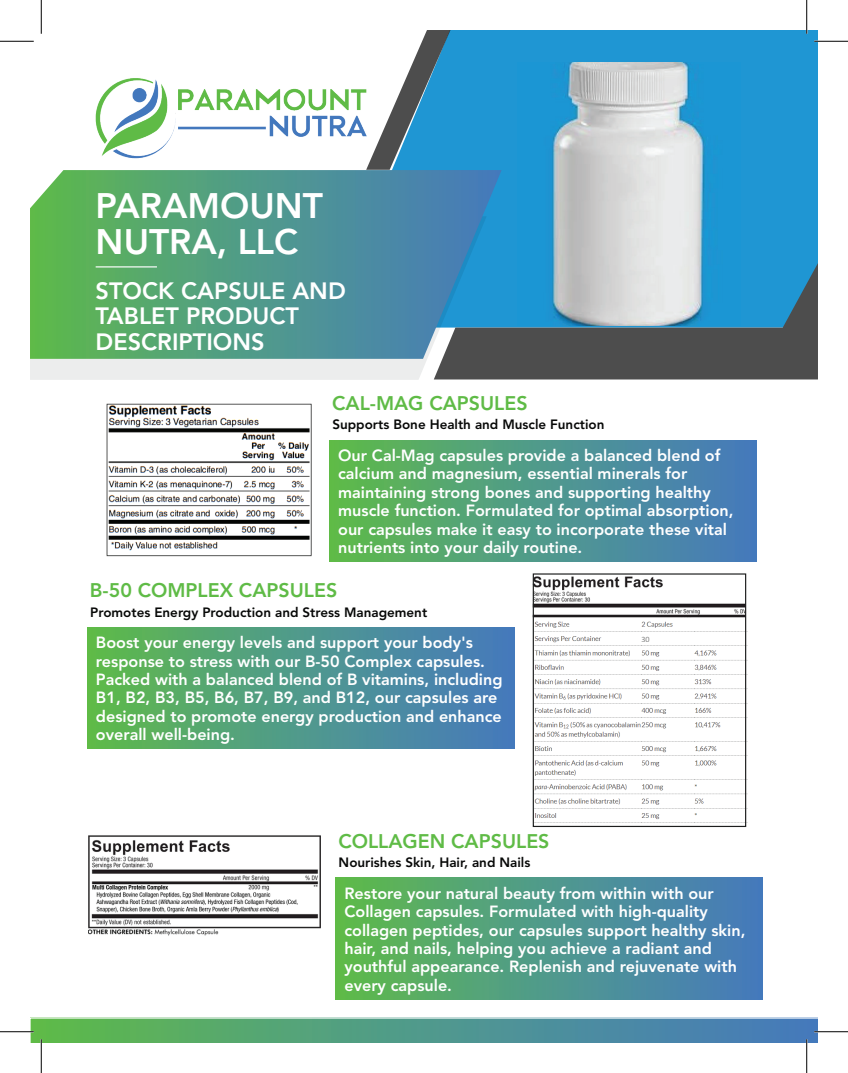
<style>
.page{position:relative;width:848px;height:1073px;background:#fff}
.page>*{position:absolute;margin:0;border:0;box-sizing:border-box;transform-origin:0 0}
.t1{font:800 35.12px/35.1px "Avenir LT Std";color:#fff}
.t2{font:800 23.5px/25.8px "Avenir LT Std";color:#fff}
.t3{font:800 19.62px "Avenir LT Std";color:#5fbb46}
.t4{font:800 16.12px/18.4px "Avenir LT Std";color:#fff}
.t5{font:800 13.38px "Avenir LT Std";color:#070807}
.t6{font:8.12px "Calibri";color:#4d4e4e}
</style>
<div class="page">
<div style="left:329px;top:440px;width:427px;height:121px;background:linear-gradient(to right,#5dba4e,#4479c2)"></div>
<div style="left:30px;top:359px;width:456px;height:21px;background:#eceded"></div>
<svg style="left:366px;top:30px;width:452px;height:233px;background:#369acd"></svg>
<img style="left:518px;top:63px;width:222px;height:200px">
<svg style="left:434px;top:263px;width:384px;height:116px;background:#5f8091"></svg>
<svg style="left:30px;top:170px;width:471px;height:189px;background:#519b89"></svg>
<img style="left:95px;top:77px;width:272px;height:81px">
<hr style="left:96px;top:266px;width:61px;height:1px;background:#fff">
<img style="left:106px;top:403px;width:206px;height:153px">
<div style="left:336px;top:878px;width:426px;height:121px;background:linear-gradient(to right,#5dba4e,#4479c1)"></div>
<img style="left:88px;top:835px;width:232px;height:101px">
<div style="left:87px;top:627px;width:427px;height:121px;background:linear-gradient(to right,#5dba4e,#4479c2)"></div>
<svg style="left:30px;top:1017px;width:788px;height:25px;background:#5a9e8e"></svg>
<img style="left:534px;top:618px;width:214px;height:208px">
<div style="left:532px;top:576px;width:215px;height:42px;background:#bebdbd"></div>
<img style="left:534px;top:576px;width:210px;height:41px">
<div style="left:532px;top:573px;width:214px;height:254px;border:1px solid #1d1e1e"></div>
<div style="left:641px;top:634px;width:16px;height:10px;background:#fff"></div>
<hr style="left:814px;top:40px;width:34px;height:2px;background:#fff">
<hr style="left:0;top:1030px;width:34px;height:2px;background:#fff">
<hr style="left:814px;top:1030px;width:34px;height:2px;background:#fff">
<hr style="left:40px;top:1039px;width:2px;height:33px;background:#fff">
<hr style="left:805px;top:0;width:2px;height:34px;background:#fff">
<hr style="left:805px;top:1039px;width:2px;height:33px;background:#fff">
<hr style="left:0;top:41px;width:34px;height:1px;background:#000">
<hr style="left:814px;top:41px;width:34px;height:1px;background:#000">
<hr style="left:0;top:1031px;width:34px;height:1px;background:#000">
<hr style="left:814px;top:1031px;width:34px;height:1px;background:#000">
<hr style="left:41px;top:0;width:1px;height:34px;background:#000">
<hr style="left:41px;top:1039px;width:1px;height:33px;background:#000">
<hr style="left:806px;top:0;width:1px;height:34px;background:#000">
<hr style="left:806px;top:1039px;width:1px;height:33px;background:#000">
<h1 class="t1" style="left:96px;top:189px;width:229px">PARAMOUNT<br>NUTRA, LLC</h1>
<h2 class="t2" style="left:96px;top:277px;width:251px">STOCK CAPSULE AND<br>TABLET PRODUCT<br>DESCRIPTIONS</h2>
<p class="t3" style="left:332px;top:391px;width:197px">CAL-MAG CAPSULES</p>
<p class="t4" style="left:338px;top:446px;width:397px">Our Cal-Mag capsules provide a balanced blend of calcium and magnesium, essential minerals for maintaining strong bones and supporting healthy muscle function. Formulated for optimal absorption, our capsules make it easy to incorporate these vital nutrients into your daily routine.</p>
<p class="t5" style="left:332px;top:417px;width:273px">Supports Bone Health and Muscle Function</p>
<p class="t3" style="left:90px;top:578px;width:249px">B-50 COMPLEX CAPSULES</p>
<p class="t4" style="left:96px;top:633px;width:408px">Boost your energy levels and support your body's response to stress with our B-50 Complex capsules.<br>Packed with a balanced blend of B vitamins, including B1, B2, B3, B5, B6, B7, B9, and B12, our capsules are designed to promote energy production and enhance overall well-being.</p>
<p class="t5" style="left:90px;top:604px;width:338px">Promotes Energy Production and Stress Management</p>
<p class="t6" style="left:641px;top:633px;width:10px">30</p>
<p class="t3" style="left:338px;top:829px;width:213px">COLLAGEN CAPSULES</p>
<p class="t4" style="left:344px;top:883px;width:402px">Restore your natural beauty from within with our Collagen capsules. Formulated with high-quality collagen peptides, our capsules support healthy skin, hair, and nails, helping you achieve a radiant and youthful appearance. Replenish and rejuvenate with every capsule.</p>
<p class="t5" style="left:338px;top:854px;width:193px">Nourishes Skin, Hair, and Nails</p>
</div>
